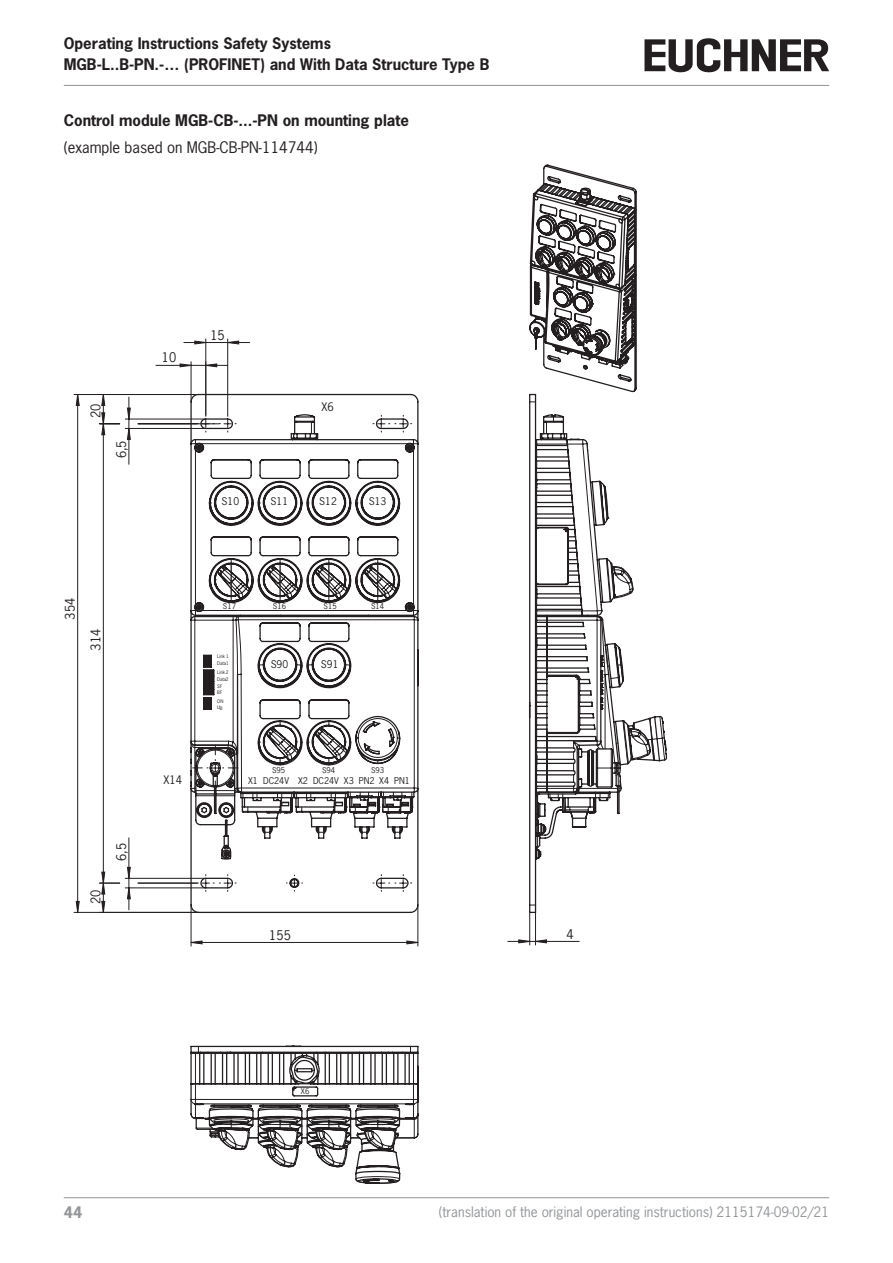
<style>
.page{position:relative;width:893px;height:1263px;background:#fff}
.page>*{position:absolute;margin:0;border:0;box-sizing:border-box;transform-origin:0 0}
.paragraph{font:700 15px/20.1px "News Gothic Std";color:#231f20}
.paragraph-2{font:15px "News Gothic Std";color:#231f20}
.t1{font:700 15px "News Gothic Std";color:#939598}
.t2{font:13.5px "News Gothic Std";color:#939598}
.t3{font:12.6px "News Gothic";color:#231f20}
.t4{font:11.1px "News Gothic";color:#231f20}
.t5{font:10.05px "News Gothic";color:#231f20}
.t6{font:8.85px "News Gothic";color:#231f20}
.t7{font:7.5px "News Gothic";color:#231f20}
.t8{font:4.65px/6.8px "News Gothic";color:#231f20}
</style>
<div class="page">
<hr style="left:64px;top:85px;width:765px;height:1px;background:#939598">
<hr style="left:64px;top:1197px;width:765px;height:1px;background:#939598">
<svg style="left:644px;top:38px;width:185px;height:34px"></svg>
<hr style="left:529px;top:913px;width:1px;height:32px;background:#231f20">
<hr style="left:535px;top:913px;width:1px;height:32px;background:#231f20">
<hr style="left:535px;top:941px;width:44px;height:1px;background:#231f20">
<hr style="left:205px;top:339px;width:1px;height:76px;background:#231f20">
<hr style="left:227px;top:339px;width:1px;height:76px;background:#231f20">
<hr style="left:191px;top:362px;width:1px;height:39px;background:#231f20">
<hr style="left:156px;top:365px;width:35px;height:1px;background:#231f20">
<hr style="left:191px;top:905px;width:1px;height:41px;background:#231f20">
<hr style="left:418px;top:905px;width:1px;height:41px;background:#231f20">
<hr style="left:125px;top:887px;width:80px;height:1px;background:#231f20">
<hr style="left:125px;top:878px;width:80px;height:1px;background:#231f20">
<hr style="left:125px;top:428px;width:80px;height:1px;background:#231f20">
<hr style="left:125px;top:419px;width:80px;height:1px;background:#231f20">
<hr style="left:74px;top:394px;width:124px;height:1px;background:#231f20">
<hr style="left:74px;top:912px;width:124px;height:1px;background:#231f20">
<hr style="left:138px;top:423px;width:59px;height:1px;background:#231f20">
<hr style="left:138px;top:883px;width:59px;height:1px;background:#231f20">
<svg style="left:180px;top:364px;width:238px;height:580px"></svg>
<svg style="left:127px;top:397px;width:4px;height:513px"></svg>
<svg style="left:75px;top:395px;width:45px;height:518px"></svg>
<svg style="left:529px;top:164px;width:108px;height:229px"></svg>
<svg style="left:529px;top:401px;width:136px;height:505px"></svg>
<svg style="left:190px;top:1045px;width:229px;height:139px"></svg>
<svg style="left:189px;top:393px;width:230px;height:521px"></svg>
<svg style="left:190px;top:421px;width:229px;height:437px"></svg>
<p class="paragraph" style="left:64px;top:33px;width:427px">Operating Instructions Safety Systems<br>MGB-L..B-PN.-… (PROFINET) and With Data Structure Type B</p>
<p class="paragraph" style="left:64px;top:110px;width:347px">Control module MGB-CB-...-PN on mounting plate</p>
<p class="paragraph-2" style="left:64px;top:138px;width:255px">(example based on MGB-CB-PN-114744)</p>
<p class="t3" style="left:88px;top:418px;width:16px;rotate:-90deg">20</p>
<p class="t3" style="left:113px;top:458px;width:20px;rotate:-90deg">6,5</p>
<p class="t3" style="left:162px;top:350px;width:16px">10</p>
<p class="t3" style="left:210px;top:327px;width:16px">15</p>
<p class="t4" style="left:321px;top:400px;width:14px">X6</p>
<p class="t5" style="left:222px;top:494px;width:19px">S10</p>
<p class="t5" style="left:271px;top:494px;width:19px">S11</p>
<p class="t5" style="left:319px;top:494px;width:19px">S12</p>
<p class="t5" style="left:369px;top:494px;width:19px">S13</p>
<p class="t3" style="left:62px;top:619px;width:23px;rotate:-90deg">354</p>
<p class="t3" style="left:88px;top:650px;width:23px;rotate:-90deg">314</p>
<p class="t3" style="left:88px;top:904px;width:16px;rotate:-90deg">20</p>
<p class="t3" style="left:113px;top:861px;width:20px;rotate:-90deg">6,5</p>
<p class="t4" style="left:164px;top:772px;width:20px">X14</p>
<p class="t7" style="left:223px;top:601px;width:15px">S17</p>
<p class="t7" style="left:273px;top:601px;width:15px">S16</p>
<p class="t7" style="left:324px;top:601px;width:15px">S15</p>
<p class="t7" style="left:371px;top:601px;width:15px">S14</p>
<p class="t8" style="left:217px;top:653px;width:13px">Link 1<br>Data1</p>
<p class="t8" style="left:217px;top:676px;width:13px">Data2</p>
<p class="t8" style="left:217px;top:669px;width:13px">Link 2</p>
<p class="t8" style="left:217px;top:682px;width:7px">SF<br>BF</p>
<p class="t8" style="left:217px;top:698px;width:8px">ON<br>UB</p>
<p class="t5" style="left:271px;top:658px;width:19px">S90</p>
<p class="t5" style="left:321px;top:658px;width:19px">S91</p>
<p class="t7" style="left:272px;top:765px;width:15px">S95</p>
<p class="t7" style="left:322px;top:765px;width:15px">S94</p>
<p class="t7" style="left:371px;top:765px;width:15px">S93</p>
<p class="t6" style="left:248px;top:775px;width:163px">X1 DC24V X2 DC24V X3 PN2 X4 PN1</p>
<p class="t3" style="left:269px;top:927px;width:23px">155</p>
<p class="t7" style="left:301px;top:1086px;width:10px">X6</p>
<p class="t3" style="left:567px;top:926px;width:9px">4</p>
<p class="t1" style="left:64px;top:1202px;width:20px">44</p>
<p class="t2" style="left:439px;top:1203px;width:392px">(translation of the original operating instructions) 2115174-09-02/21</p>
</div>
